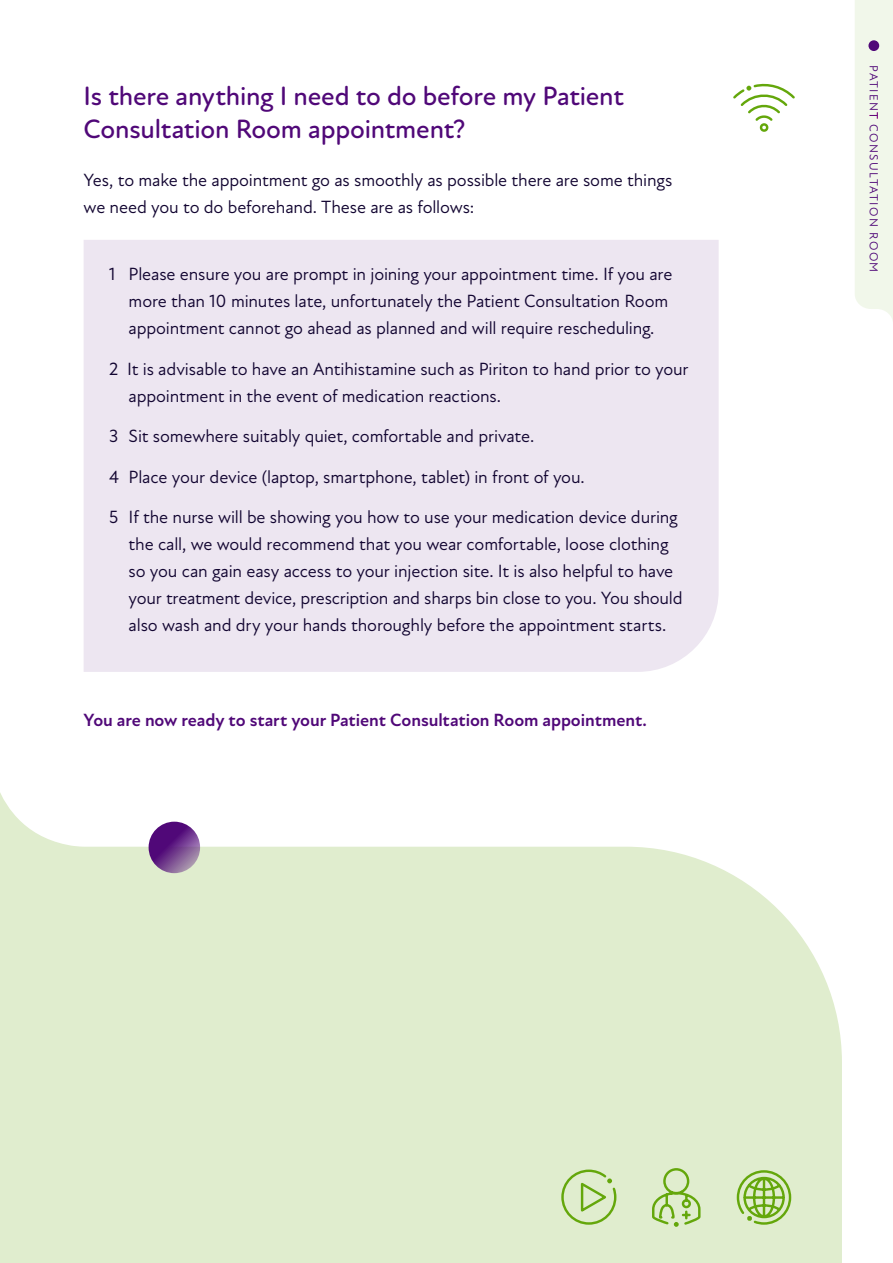
<style>
.page{position:relative;width:893px;height:1263px;background:#fff}
.page>*{position:absolute;margin:0;border:0;box-sizing:border-box;transform-origin:0 0}
.t1{font:500 27px/33px "Atten Round New";letter-spacing:-.01em;color:#500878}
.t2{font:18px/27px "Atten New";letter-spacing:-.01em;color:#120531}
.t3{font:700 18px "Atten New";letter-spacing:-.005em;color:#500878}
.t4{font:12px "Atten New";letter-spacing:.11em;color:#500878}
</style>
<div class="page">
<svg style="left:0;top:793px;width:142px;height:54px"></svg>
<div style="left:0;top:847px;width:842px;height:416px;background:#e0edce"></div>
<div style="left:84px;top:240px;width:635px;height:432px;background:#ede6f1"></div>
<div style="left:855px;top:0;width:38px;height:321px;background:#f1f7ea"></div>
<div style="left:868px;top:40px;width:11px;height:11px;background:#500878;border-radius:50%"></div>
<svg style="left:733px;top:83px;width:62px;height:49px"></svg>
<svg style="left:149px;top:822px;width:51px;height:51px;background:#6c3489"></svg>
<svg style="left:735px;top:1169px;width:57px;height:57px;background:#b3d388"></svg>
<svg style="left:651px;top:1167px;width:51px;height:60px;background:#c5dea4"></svg>
<svg style="left:560px;top:1168px;width:58px;height:58px;background:#cae0ac"></svg>
<p class="t1" style="left:84px;top:80px;width:542px">Is there anything I need to do before my Patient<br>Consultation Room appointment?</p>
<p class="t2" style="left:84px;top:167px;width:590px">Yes, to make the appointment go as smoothly as possible there are some things we need you to do beforehand. These are as follows:</p>
<p class="t2" style="left:129px;top:261px;width:545px;text-indent:-20px">1 Please ensure you are prompt in joining your appointment time. If you are more than 10 minutes late, unfortunately the Patient Consultation Room appointment cannot go ahead as planned and will require rescheduling.</p>
<p class="t2" style="left:129px;top:356px;width:561px;text-indent:-20px">2 It is advisable to have an Antihistamine such as Piriton to hand prior to your appointment in the event of medication reactions.</p>
<p class="t2" style="left:109px;top:423px;width:427px">3 Sit somewhere suitably quiet, comfortable and private.</p>
<p class="t2" style="left:109px;top:464px;width:477px">4 Place your device (laptop, smartphone, tablet) in front of you.</p>
<p class="t2" style="left:129px;top:504px;width:556px;text-indent:-20px">5 If the nurse will be showing you how to use your medication device during the call, we would recommend that you wear comfortable, loose clothing so you can gain easy access to your injection site. It is also helpful to have your treatment device, prescription and sharps bin close to you. You should also wash and dry your hands thoroughly before the appointment starts.</p>
<p class="t3" style="left:84px;top:709px;width:565px">You are now ready to start your Patient Consultation Room appointment.</p>
<p class="t4" style="left:881px;top:65px;width:208px;rotate:90deg">PATIENT CONSULTATION ROOM</p>
</div>
